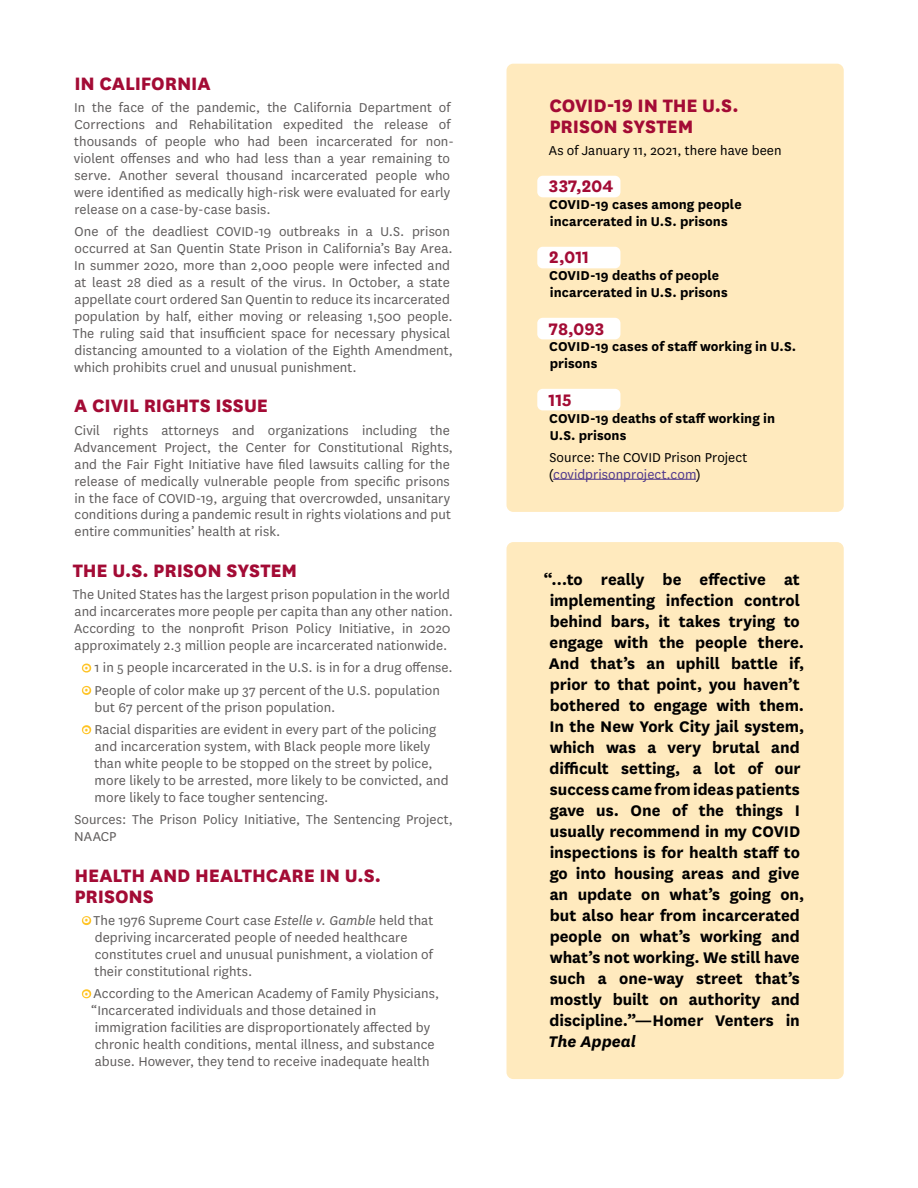
<style>
.page{position:relative;width:918px;height:1188px;background:#fff}
.page>*{position:absolute;margin:0;border:0;box-sizing:border-box;transform-origin:0 0}
.t1{font:800 21px/21px "National";letter-spacing:-.005em;color:#a30b35}
.t2{font:700 19.5px "National";letter-spacing:-.005em;color:#a30b35}
.t3{font:700 18px/21px "National";color:#000}
.t4{font:italic 700 18px "National";letter-spacing:-.005em;color:#000}
.t5{font:15px/17px "National";letter-spacing:.005em;color:#5f5c5c}
.t6{font:700 15px/17px "National";letter-spacing:.005em;color:#000}
.t7{font:15px/17px "National";letter-spacing:.005em;color:#000}
.s1{font-family:"Neutraface Text";font-weight:700;font-size:13.5px;color:#ffc425}
.s2{font-style:italic}
.s3{color:#50388c}
</style>
<div class="page">
<div style="left:507px;top:64px;width:337px;height:448px;background:#ffeabe;border-radius:7px"></div>
<div style="left:507px;top:542px;width:337px;height:537px;background:#ffeabe;border-radius:7px"></div>
<div style="left:537px;top:176px;width:83px;height:21px;background:#fff;border-radius:5px"></div>
<div style="left:537px;top:247px;width:83px;height:21px;background:#fff;border-radius:5px"></div>
<div style="left:537px;top:318px;width:83px;height:21px;background:#fff;border-radius:5px"></div>
<div style="left:537px;top:389px;width:83px;height:21px;background:#fff;border-radius:5px"></div>
<hr style="left:553px;top:479px;width:143px;height:1px;background:#50388c">
<h1 class="t1" style="left:74px;top:71px;width:138px">IN CALIFORNIA</h1>
<p class="t5" style="left:74px;top:99px;width:382px">In the face of the pandemic, the California Department of Corrections and Rehabilitation expedited the release of thousands of people who had been incarcerated for non&shy;violent offenses and who had less than a year remaining to serve. Another several thousand incarcerated people who were identified as medically high-risk were evaluated for early release on a case-by-case basis.</p>
<p class="t5" style="left:73px;top:223px;width:382px">One of the deadliest COVID-19 outbreaks in a U.S. prison occurred at San Quentin State Prison in California’s Bay Area.<br>In summer 2020, more than 2,000 people were infected and at least 28 died as a result of the virus. In October, a state appellate court ordered San Quentin to reduce its incarcerated population by half, either moving or releasing 1,500 people.<br>The ruling said that insufficient space for necessary physical distancing amounted to a violation of the Eighth Amendment, which prohibits cruel and unusual punishment.</p>
<h1 class="t1" style="left:74px;top:394px;width:195px">A CIVIL RIGHTS ISSUE</h1>
<p class="t5" style="left:74px;top:421px;width:380px">Civil rights attorneys and organizations including the Advancement Project, the Center for Constitutional Rights, and the Fair Fight Initiative have filed lawsuits calling for the release of medically vulnerable people from specific prisons in the face of COVID-19, arguing that overcrowded, unsanitary conditions during a pandemic result in rights violations and put entire communities’ health at risk.</p>
<h1 class="t1" style="left:73px;top:558px;width:226px">THE U.S. PRISON SYSTEM</h1>
<p class="t5" style="left:73px;top:586px;width:382px">The United States has the largest prison population in the world and incarcerates more people per capita than any other nation.<br>According to the nonprofit Prison Policy Initiative, in 2020 approximately 2.3 million people are incarcerated nationwide.</p>
<p class="t5" style="left:83px;top:656px;width:372px;line-height:22.4px"><span class="s1">o</span> 1 in 5 people incarcerated in the U.S. is in for a drug offense. <span class="s1">o</span> People of color make up 37 percent of the U.S. population</p>
<p class="t5" style="left:83px;top:695px;width:355px;line-height:22.4px;text-indent:12px">but 67 percent of the prison population.<br><span class="s1">o</span> Racial disparities are evident in every part of the policing</p>
<p class="t5" style="left:94px;top:737px;width:356px">and incarceration system, with Black people more likely than white people to be stopped on the street by police, more likely to be arrested, more likely to be convicted, and more likely to face tougher sentencing.</p>
<p class="t5" style="left:74px;top:811px;width:380px">Sources: The Prison Policy Initiative, The Sentencing Project,<br>NAACP</p>
<h1 class="t1" style="left:74px;top:863px;width:308px">HEALTH AND HEALTHCARE IN U.S.<br>PRISONS</h1>
<p class="t5" style="left:94px;top:911px;width:340px;text-indent:-12px"><span class="s1">o</span> The 1976 Supreme Court case <span class="s2">Estelle v. Gamble</span> held that depriving incarcerated people of needed healthcare constitutes cruel and unusual punishment, a violation of their constitutional rights.</p>
<p class="t5" style="left:91px;top:984px;width:349px;text-indent:-8px"><span class="s1">o</span> According to the American Academy of Family Physicians, “Incarcerated individuals and those detained in immigration facilities are disproportionately affected by chronic health conditions, mental illness, and substance abuse. However, they tend to receive inadequate health</p>
<h1 class="t1" style="left:549px;top:93px;width:191px">COVID-19 IN THE U.S.<br>PRISON SYSTEM</h1>
<p class="t7" style="left:549px;top:141px;width:234px">As of January 11, 2021, there have been</p>
<h2 class="t2" style="left:549px;top:173px;width:66px">337,204</h2>
<p class="t6" style="left:549px;top:195px;width:194px">COVID-19 cases among people incarcerated in U.S. prisons</p>
<h2 class="t2" style="left:549px;top:244px;width:42px">2,011</h2>
<p class="t6" style="left:549px;top:266px;width:180px">COVID-19 deaths of people incarcerated in U.S. prisons</p>
<h2 class="t2" style="left:549px;top:315px;width:57px">78,093</h2>
<p class="t6" style="left:549px;top:337px;width:249px">COVID-19 cases of staff working in U.S. prisons</p>
<h2 class="t2" style="left:549px;top:386px;width:25px">115</h2>
<p class="t6" style="left:549px;top:408px;width:228px">COVID-19 deaths of staff working in<br>U.S. prisons</p>
<p class="t7" style="left:549px;top:448px;width:200px">Source: The COVID Prison Project (<span class="s3">covidprisonproject.com</span>)</p>
<p class="t3" style="left:544px;top:568px;width:262px">“…to really be effective at implementing infection control behind bars, it takes trying to engage with the people there.<br>And that’s an uphill battle if, prior to that point, you haven’t bothered to engage with them.<br>In the New York City jail system, which was a very brutal and difficult setting, a lot of our success came from ideas patients gave us. One of the things I usually recommend in my COVID inspections is for health staff to go into housing areas and give an update on what’s going on, but also hear from incarcerated people on what’s working and what’s not working. We still have such a one-way street that’s mostly built on authority and discipline.”—Homer Venters in</p>
<p class="t4" style="left:549px;top:1029px;width:89px">The Appeal</p>
</div>
